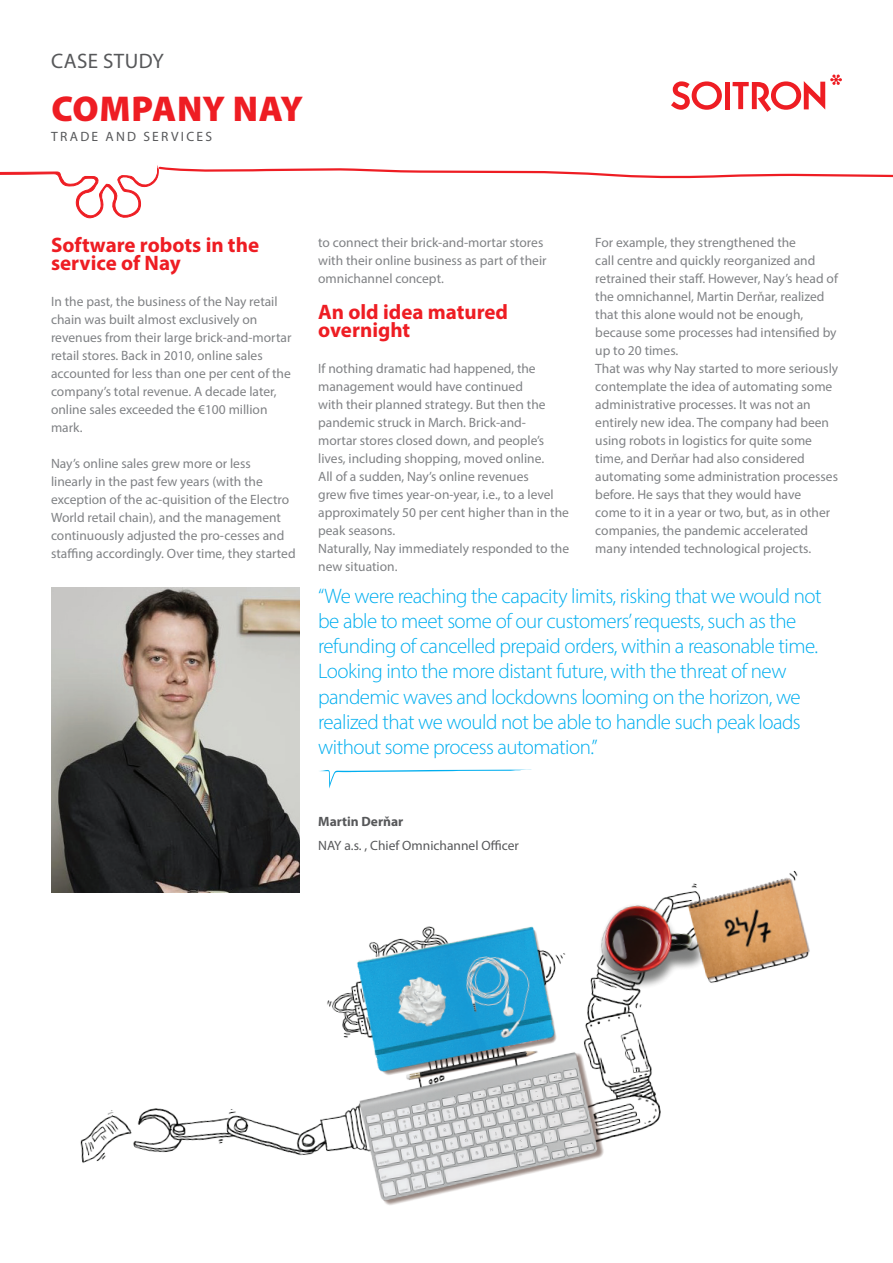
<style>
.page{position:relative;width:893px;height:1263px;background:#fff}
.page>*{position:absolute;margin:0;border:0;box-sizing:border-box;transform-origin:0 0}
.t1{font:900 36px "Myriad Pro";letter-spacing:.01em;color:#ee1d23}
.t2{font:300 21px/25.2px "Myriad Pro";letter-spacing:-.025em;color:#00aeef}
.t3{font:700 21px/18px "Myriad Pro";color:#ee1d23}
.t4{font:21px "Myriad Pro";letter-spacing:.02em;color:#57585a}
.t5{font:13.5px/18px "Myriad Pro";color:#808285}
.t6{font:13.5px "Myriad Pro";color:#57585a}
.t7{font:13.5px "Myriad Pro";letter-spacing:.17em;color:#57585a}
.t8{font:700 13.5px "Myriad Pro";color:#57585a}
</style>
<div class="page">
<svg style="left:0;top:165px;width:893px;height:54px"></svg>
<hr style="left:725px;top:82px;width:4px;height:27px;background:#ee1d23">
<svg style="left:732px;top:75px;width:110px;height:37px"></svg>
<svg style="left:671px;top:81px;width:51px;height:29px"></svg>
<svg style="left:319px;top:769px;width:213px;height:20px"></svg>
<img style="left:51px;top:831px;width:759px;height:374px">
<img style="left:51px;top:588px;width:248px;height:304px">
<h2 class="t4" style="left:51px;top:48px;width:114px">CASE STUDY</h2>
<h1 class="t1" style="left:51px;top:85px;width:253px">COMPANY NAY</h1>
<p class="t7" style="left:51px;top:128px;width:162px">TRADE AND SERVICES</p>
<h2 class="t3" style="left:51px;top:236px;width:210px">Software robots in the service of Nay</h2>
<p class="t5" style="left:51px;top:293px;width:242px">In the past, the business of the Nay retail chain was built almost exclusively on revenues from their large brick-and-mortar retail stores. Back in 2010, online sales accounted for less than one per cent of the company’s total revenue. A decade later, online sales exceeded the €100 million mark.</p>
<p class="t5" style="left:51px;top:455px;width:246px">Nay’s online sales grew more or less<br>linearly in the past few years (with the exception of the ac-quisition of the Electro World retail chain), and the management continuously adjusted the pro-cesses and staffing accordingly. Over time, they started</p>
<p class="t5" style="left:318px;top:233px;width:230px">to connect their brick-and-mortar stores with their online business as part of their omnichannel concept.</p>
<h2 class="t3" style="left:318px;top:302px;width:191px">An old idea matured overnight</h2>
<p class="t5" style="left:318px;top:359px;width:252px">If nothing dramatic had happened, the management would have continued<br>with their planned strategy. But then the pandemic struck in March. Brick-and-<br>mortar stores closed down, and people’s lives, including shopping, moved online.<br>All of a sudden, Nay’s online revenues<br>grew five times year-on-year, i.e., to a level approximately 50 per cent higher than in the peak seasons.<br>Naturally, Nay immediately responded to the new situation.</p>
<p class="t5" style="left:595px;top:233px;width:244px">For example, they strengthened the<br>call centre and quickly reorganized and retrained their staff. However, Nay’s head of the omnichannel, Martin Derňar, realized that this alone would not be enough, because some processes had intensified by up to 20 times.<br>That was why Nay started to more seriously contemplate the idea of automating some administrative processes. It was not an entirely new idea. The company had been using robots in logistics for quite some time, and Derňar had also considered automating some administration processes before. He says that they would have<br>come to it in a year or two, but, as in other companies, the pandemic accelerated many intended technological projects.</p>
<p class="t2" style="left:318px;top:583px;width:505px">“We were reaching the capacity limits, risking that we would not be able to meet some of our customers’ requests, such as the refunding of cancelled prepaid orders, within a reasonable time.<br>Looking into the more distant future, with the threat of new pandemic waves and lockdowns looming on the horizon, we realized that we would not be able to handle such peak loads without some process automation.”</p>
<p class="t8" style="left:318px;top:813px;width:87px">Martin Derňar</p>
<p class="t6" style="left:318px;top:837px;width:202px">NAY a.s. , Chief Omnichannel Officer</p>
</div>
